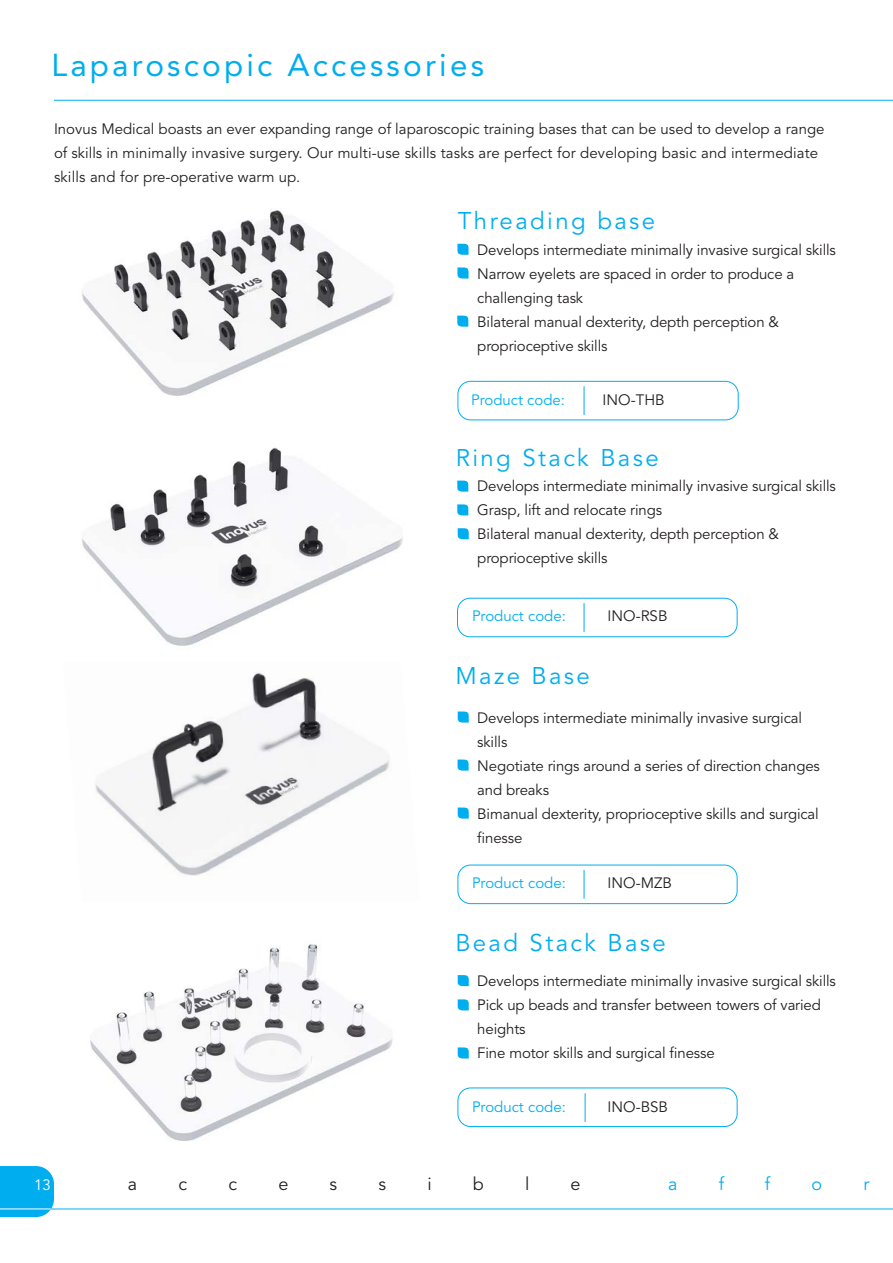
<style>
.page{position:relative;width:893px;height:1263px;background:#fff}
.page>*{position:absolute;margin:0;border:0;box-sizing:border-box;transform-origin:0 0}
.t1{font:31.5px "Avenir LT Std";letter-spacing:.1em;color:#00aeef}
.t2{font:24px "Avenir LT Std";letter-spacing:.1em;color:#00aeef}
.t3{font:18px "Avenir LT Std";color:#231f20}
.t4{font:18px "Avenir LT Std";color:#00aeef}
.t5{font:15px/24px "Avenir LT Std";letter-spacing:-.01em;color:#231f20}
.t6{font:15px "Avenir LT Std";color:#00aeef}
.t7{font:15px "Avenir LT Std";color:#fff}
</style>
<div class="page">
<hr style="left:54px;top:100px;width:839px;height:1px;background:#00aeef">
<img style="left:82px;top:210px;width:312px;height:186px">
<img style="left:82px;top:447px;width:321px;height:199px">
<img style="left:95px;top:672px;width:295px;height:204px">
<img style="left:90px;top:944px;width:303px;height:197px">
<div style="left:458px;top:381px;width:281px;height:39px;border:1px solid #00aeef;border-radius:13px"></div>
<svg style="left:584px;top:386px;width:1px;height:29px"></svg>
<div style="left:458px;top:865px;width:279px;height:39px;border:1px solid #00aeef;border-radius:13px"></div>
<svg style="left:584px;top:870px;width:1px;height:29px"></svg>
<div style="left:457px;top:598px;width:280px;height:39px;border:1px solid #00aeef;border-radius:13px"></div>
<svg style="left:584px;top:603px;width:1px;height:29px"></svg>
<div style="left:458px;top:1087px;width:279px;height:40px;border:1px solid #00aeef;border-radius:13px"></div>
<svg style="left:585px;top:1093px;width:1px;height:29px"></svg>
<svg style="left:457px;top:244px;width:12px;height:11px"></svg>
<svg style="left:457px;top:267px;width:12px;height:12px"></svg>
<svg style="left:457px;top:316px;width:11px;height:11px"></svg>
<svg style="left:457px;top:481px;width:11px;height:11px"></svg>
<svg style="left:457px;top:504px;width:11px;height:11px"></svg>
<svg style="left:458px;top:528px;width:11px;height:11px"></svg>
<svg style="left:458px;top:711px;width:11px;height:11px"></svg>
<svg style="left:458px;top:759px;width:11px;height:12px"></svg>
<svg style="left:458px;top:807px;width:11px;height:12px"></svg>
<svg style="left:458px;top:975px;width:11px;height:11px"></svg>
<svg style="left:458px;top:999px;width:11px;height:11px"></svg>
<svg style="left:458px;top:1047px;width:11px;height:11px"></svg>
<hr style="left:51px;top:1208px;width:842px;height:1px;background:#00aeef">
<svg style="left:0;top:1166px;width:54px;height:51px;background:#0fb2ef"></svg>
<hr style="left:0;top:1208px;width:51px;height:1px;background:#fff">
<p class="t1" style="left:51px;top:47px;width:434px">Laparoscopic Accessories</p>
<p class="t5" style="left:54px;top:117px;width:772px">Inovus Medical boasts an ever expanding range of laparoscopic training bases that can be used to develop a range of skills in minimally invasive surgery. Our multi-use skills tasks are perfect for developing basic and intermediate skills and for pre-operative warm up.</p>
<p class="t2" style="left:458px;top:207px;width:199px">Threading base</p>
<p class="t5" style="left:477px;top:238px;width:360px">Develops intermediate minimally invasive surgical skills</p>
<p class="t5" style="left:477px;top:262px;width:318px">Narrow eyelets are spaced in order to produce a</p>
<p class="t5" style="left:477px;top:286px;width:107px">challenging task</p>
<p class="t5" style="left:477px;top:310px;width:303px">Bilateral manual dexterity, depth perception &amp;</p>
<p class="t5" style="left:477px;top:334px;width:132px">proprioceptive skills</p>
<p class="t6" style="left:471px;top:391px;width:95px">Product code:</p>
<p class="t5" style="left:603px;top:388px;width:64px">INO-THB</p>
<p class="t2" style="left:456px;top:444px;width:204px">Ring Stack Base</p>
<p class="t5" style="left:477px;top:475px;width:360px">Develops intermediate minimally invasive surgical skills</p>
<p class="t5" style="left:477px;top:499px;width:186px">Grasp, lift and relocate rings</p>
<p class="t5" style="left:477px;top:523px;width:303px">Bilateral manual dexterity, depth perception &amp;</p>
<p class="t5" style="left:477px;top:547px;width:132px">proprioceptive skills</p>
<p class="t6" style="left:472px;top:608px;width:95px">Product code:</p>
<p class="t5" style="left:608px;top:605px;width:61px">INO-RSB</p>
<p class="t2" style="left:455px;top:662px;width:136px">Maze Base</p>
<p class="t5" style="left:477px;top:706px;width:326px">Develops intermediate minimally invasive surgical skills</p>
<p class="t5" style="left:477px;top:754px;width:344px">Negotiate rings around a series of direction changes and breaks</p>
<p class="t5" style="left:477px;top:802px;width:343px">Bimanual dexterity, proprioceptive skills and surgical finesse</p>
<p class="t6" style="left:472px;top:874px;width:95px">Product code:</p>
<p class="t5" style="left:608px;top:871px;width:66px">INO-MZB</p>
<p class="t2" style="left:455px;top:928px;width:212px">Bead Stack Base</p>
<p class="t5" style="left:477px;top:969px;width:360px">Develops intermediate minimally invasive surgical skills</p>
<p class="t5" style="left:477px;top:993px;width:345px">Pick up beads and transfer between towers of varied heights</p>
<p class="t5" style="left:477px;top:1041px;width:239px">Fine motor skills and surgical finesse</p>
<p class="t6" style="left:472px;top:1098px;width:95px">Product code:</p>
<p class="t5" style="left:608px;top:1095px;width:62px">INO-BSB</p>
<p class="t7" style="left:34px;top:1176px;width:18px">13</p>
<p class="t3" style="left:128px;top:1173px;width:11px">a</p>
<p class="t3" style="left:179px;top:1173px;width:10px">c</p>
<p class="t3" style="left:228px;top:1173px;width:10px">c</p>
<p class="t3" style="left:278px;top:1173px;width:12px">e</p>
<p class="t3" style="left:330px;top:1173px;width:9px">s</p>
<p class="t3" style="left:378px;top:1173px;width:9px">s</p>
<p class="t3" style="left:427px;top:1173px;width:6px">i</p>
<p class="t3" style="left:473px;top:1173px;width:12px">b</p>
<p class="t3" style="left:525px;top:1173px;width:6px">l</p>
<p class="t3" style="left:571px;top:1173px;width:12px">e</p>
<p class="t4" style="left:668px;top:1173px;width:11px">a</p>
<p class="t4" style="left:719px;top:1173px;width:7px">f</p>
<p class="t4" style="left:765px;top:1173px;width:7px">f</p>
<p class="t4" style="left:811px;top:1173px;width:12px">o</p>
<p class="t4" style="left:863px;top:1173px;width:7px">r</p>
</div>
